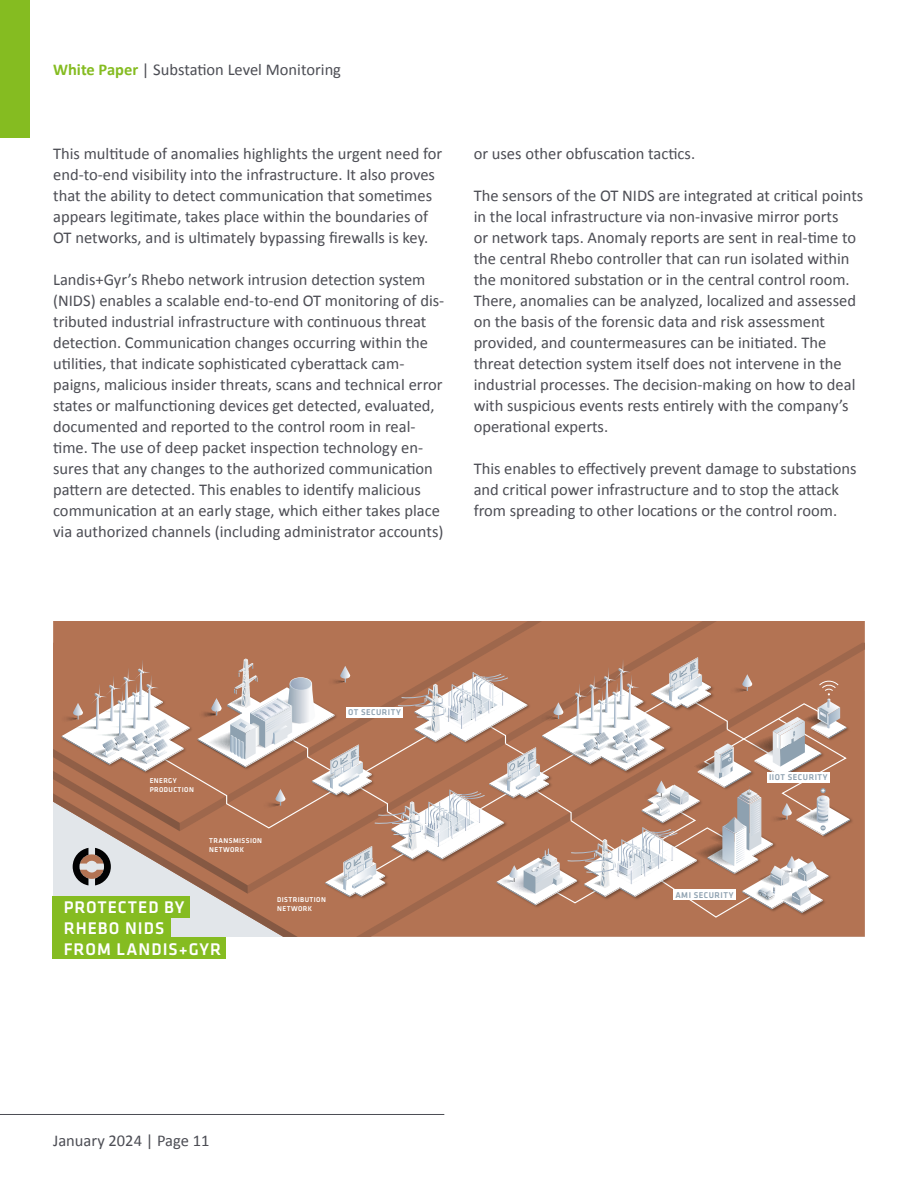
<style>
.page{position:relative;width:918px;height:1188px;background:#fff}
.page>*{position:absolute;margin:0;border:0;box-sizing:border-box;transform-origin:0 0}
.t1{font:500 17.55px/21px "Klavika";letter-spacing:.06em;color:#fff}
.t2{font:16.5px/21px "Calibri";color:#4c4d54}
.t3{font:500 8.7px "Klavika";letter-spacing:.06em;color:#8ea1b0}
.t4{font:500 7.2px/8.7px "Klavika";letter-spacing:.06em;color:#fff}
.s1{font-weight:700;color:#85bc21}
</style>
<div class="page">
<div style="left:0;top:0;width:30px;height:137px;background:#85bc21"></div>
<hr style="left:0;top:1114px;width:444px;height:1px;background:#4c4d54">
<div style="left:180px;top:621px;width:68px;height:36px;background:#b37353"></div>
<div style="left:248px;top:621px;width:575px;height:36px;background:#b37353"></div>
<svg style="left:327px;top:643px;width:538px;height:294px;background:#b27253"></svg>
<img style="left:850px;top:715px;width:2px;height:28px">
<img style="left:850px;top:802px;width:5px;height:38px">
<svg style="left:53px;top:657px;width:797px;height:280px;background:#bd937e"></svg>
<div style="left:52px;top:896px;width:137px;height:21px;background:#85bc21"></div>
<div style="left:52px;top:917px;width:119px;height:21px;background:#85bc21"></div>
<div style="left:52px;top:937px;width:174px;height:22px;background:#85bc21"></div>
<p class="t2" style="left:53px;top:59px;width:289px"><span class="s1">White Paper</span> | Substation Level Monitoring</p>
<p class="t2" style="left:53px;top:142px;width:391px">This multitude of anomalies highlights the urgent need for end-to-end visibility into the infrastructure. It also proves that the ability to detect communication that sometimes appears legitimate, takes place within the boundaries of OT networks, and is ultimately bypassing firewalls is key.</p>
<p class="t2" style="left:53px;top:268px;width:393px">Landis+Gyr’s Rhebo network intrusion detection system (NIDS) enables a scalable end-to-end OT monitoring of dis&shy;tributed industrial infrastructure with continuous threat detection. Communication changes occurring within the utilities, that indicate sophisticated cyberattack cam&shy;paigns, malicious insider threats, scans and technical error states or malfunctioning devices get detected, evaluated, documented and reported to the control room in real&shy;time. The use of deep packet inspection technology en&shy;sures that any changes to the authorized communication pattern are detected. This enables to identify malicious communication at an early stage, which either takes place via authorized channels (including administrator accounts)</p>
<p class="t2" style="left:474px;top:143px;width:223px">or uses other obfuscation tactics.</p>
<p class="t2" style="left:474px;top:185px;width:391px">The sensors of the OT NIDS are integrated at critical points in the local infrastructure via non-invasive mirror ports<br>or network taps. Anomaly reports are sent in real-time to the central Rhebo controller that can run isolated within the monitored substation or in the central control room.<br>There, anomalies can be analyzed, localized and assessed on the basis of the forensic data and risk assessment provided, and countermeasures can be initiated. The threat detection system itself does not intervene in the industrial processes. The decision-making on how to deal with suspicious events rests entirely with the company’s operational experts.</p>
<p class="t2" style="left:474px;top:458px;width:384px">This enables to effectively prevent damage to substations and critical power infrastructure and to stop the attack from spreading to other locations or the control room.</p>
<p class="t3" style="left:348px;top:706px;width:54px">OT SECURITY</p>
<p class="t4" style="left:150px;top:776px;width:46px">ENERGY<br>PRODUCTION</p>
<p class="t4" style="left:209px;top:836px;width:54px">TRANSMISSION<br>NETWORK</p>
<p class="t4" style="left:277px;top:896px;width:50px">DISTRIBUTION</p>
<p class="t1" style="left:64px;top:896px;width:122px">PROTECTED BY</p>
<p class="t4" style="left:277px;top:904px;width:37px">NETWORK</p>
<p class="t1" style="left:64px;top:917px;width:159px">RHEBO NIDS<br>FROM LANDIS+GYR</p>
<p class="t3" style="left:769px;top:772px;width:60px">IIOT SECURITY</p>
<p class="t3" style="left:675px;top:889px;width:60px">AMI SECURITY</p>
<p class="t2" style="left:53px;top:1129px;width:158px">January 2024 | Page 11</p>
</div>
